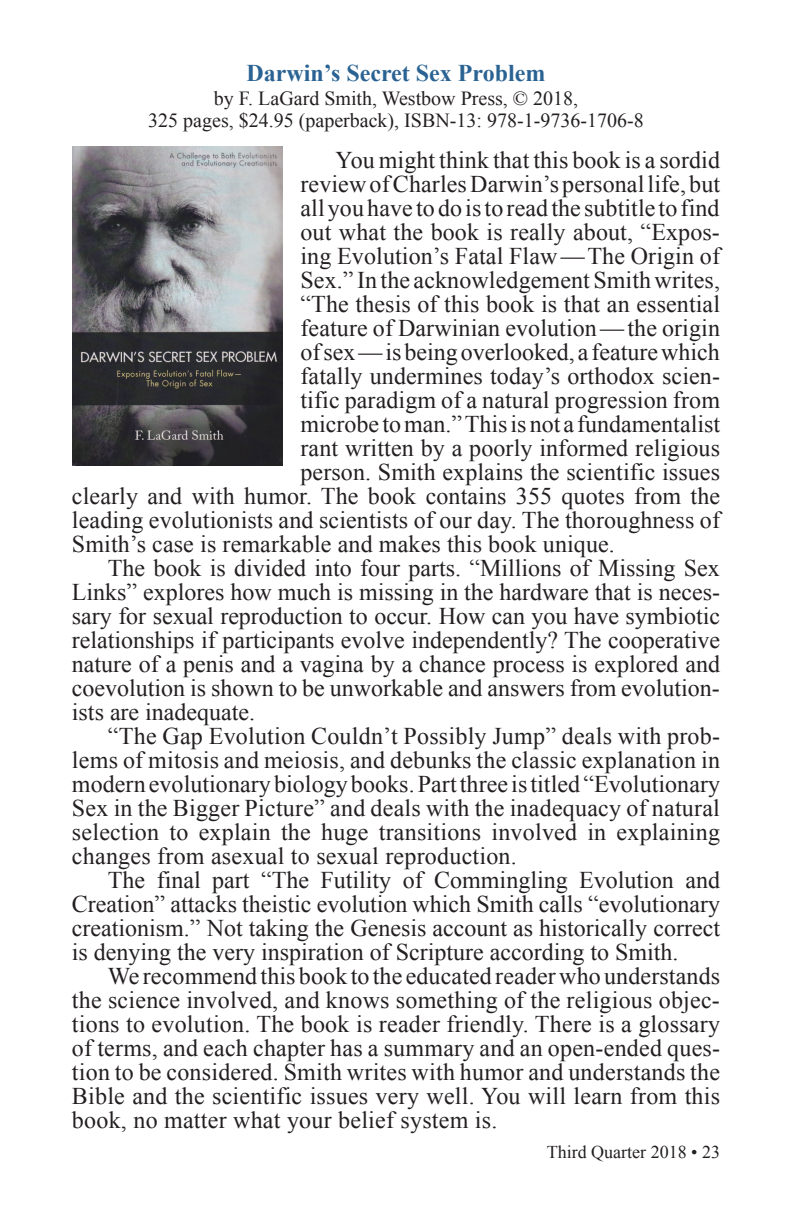
<style>
.page{position:relative;width:792px;height:1224px;background:#fff}
.page>*{position:absolute;margin:0;border:0;box-sizing:border-box;transform-origin:0 0}
.t1{font:24px "Times New Roman";letter-spacing:.005em;color:#231f20}
.t2{font:700 24px "Times New Roman";color:#2a6393}
.t3{font:20px/22px "Times New Roman";color:#231f20;text-align:center}
.t4{font:18px "Times New Roman";color:#231f20}
</style>
<div class="page">
<img style="left:72px;top:146px;width:211px;height:319px">
<p class="t2" style="left:247px;top:57px;width:300px">Darwin’s Secret Sex Problem</p>
<p class="t3" style="left:148px;top:87px;width:497px">by F. LaGard Smith, Westbow Press, © 2018,<br>325 pages, $24.95 (paperback), ISBN-13: 978-1-9736-1706-8</p>
<p class="t1" style="left:336px;top:144px;width:386px">You might think that this book is a sordid</p>
<p class="t1" style="left:301px;top:168px;width:421px">review of Charles Darwin’s personal life, but</p>
<p class="t1" style="left:301px;top:192px;width:421px">all you have to do is to read the subtitle to find</p>
<p class="t1" style="left:301px;top:216px;width:421px">out what the book is really about, “Expos-</p>
<p class="t1" style="left:301px;top:240px;width:421px">ing Evolution’s Fatal Flaw—The Origin of</p>
<p class="t1" style="left:301px;top:264px;width:421px">Sex.” In the acknowledgement Smith writes,</p>
<p class="t1" style="left:301px;top:288px;width:421px">“The thesis of this book is that an essential</p>
<p class="t1" style="left:301px;top:312px;width:421px">feature of Darwinian evolution—the origin</p>
<p class="t1" style="left:301px;top:336px;width:421px">of sex—is being overlooked, a feature which</p>
<p class="t1" style="left:301px;top:360px;width:421px">fatally undermines today’s orthodox scien-</p>
<p class="t1" style="left:301px;top:384px;width:421px">tific paradigm of a natural progression from</p>
<p class="t1" style="left:301px;top:408px;width:421px">microbe to man.” This is not a fundamentalist</p>
<p class="t1" style="left:301px;top:432px;width:421px">rant written by a poorly informed religious</p>
<p class="t1" style="left:301px;top:456px;width:421px">person. Smith explains the scientific issues</p>
<p class="t1" style="left:72px;top:480px;width:650px">clearly and with humor. The book contains 355 quotes from the</p>
<p class="t1" style="left:72px;top:504px;width:650px">leading evolutionists and scientists of our day. The thoroughness of</p>
<p class="t1" style="left:72px;top:528px;width:544px">Smith’s case is remarkable and makes this book unique.</p>
<p class="t1" style="left:108px;top:552px;width:613px">The book is divided into four parts. “Millions of Missing Sex</p>
<p class="t1" style="left:72px;top:576px;width:650px">Links” explores how much is missing in the hardware that is neces-</p>
<p class="t1" style="left:72px;top:600px;width:650px">sary for sexual reproduction to occur. How can you have symbiotic</p>
<p class="t1" style="left:72px;top:624px;width:650px">relationships if participants evolve independently? The cooperative</p>
<p class="t1" style="left:72px;top:648px;width:650px">nature of a penis and a vagina by a chance process is explored and</p>
<p class="t1" style="left:72px;top:672px;width:650px">coevolution is shown to be unworkable and answers from evolution-</p>
<p class="t1" style="left:72px;top:696px;width:185px">ists are inadequate.</p>
<p class="t1" style="left:108px;top:720px;width:614px">“The Gap Evolution Couldn’t Possibly Jump” deals with prob-</p>
<p class="t1" style="left:72px;top:744px;width:650px">lems of mitosis and meiosis, and debunks the classic explanation in</p>
<p class="t1" style="left:72px;top:768px;width:650px">modern evolutionary biology books. Part three is titled “Evolutionary</p>
<p class="t1" style="left:72px;top:792px;width:650px">Sex in the Bigger Picture” and deals with the inadequacy of natural</p>
<p class="t1" style="left:72px;top:816px;width:650px">selection to explain the huge transitions involved in explaining</p>
<p class="t1" style="left:72px;top:840px;width:446px">changes from asexual to sexual reproduction.</p>
<p class="t1" style="left:108px;top:864px;width:614px">The final part “The Futility of Commingling Evolution and</p>
<p class="t1" style="left:72px;top:888px;width:650px">Creation” attacks theistic evolution which Smith calls “evolutionary</p>
<p class="t1" style="left:72px;top:912px;width:650px">creationism.” Not taking the Genesis account as historically correct</p>
<p class="t1" style="left:72px;top:936px;width:608px">is denying the very inspiration of Scripture according to Smith.</p>
<p class="t1" style="left:108px;top:960px;width:614px">We recommend this book to the educated reader who understands</p>
<p class="t1" style="left:72px;top:984px;width:650px">the science involved, and knows something of the religious objec-</p>
<p class="t1" style="left:72px;top:1008px;width:650px">tions to evolution. The book is reader friendly. There is a glossary</p>
<p class="t1" style="left:72px;top:1032px;width:650px">of terms, and each chapter has a summary and an open-ended ques-</p>
<p class="t1" style="left:72px;top:1056px;width:650px">tion to be considered. Smith writes with humor and understands the</p>
<p class="t1" style="left:72px;top:1080px;width:650px">Bible and the scientific issues very well. You will learn from this</p>
<p class="t1" style="left:72px;top:1104px;width:427px">book, no matter what your belief system is.</p>
<p class="t4" style="left:547px;top:1140px;width:175px">Third Quarter 2018 • 23</p>
</div>
